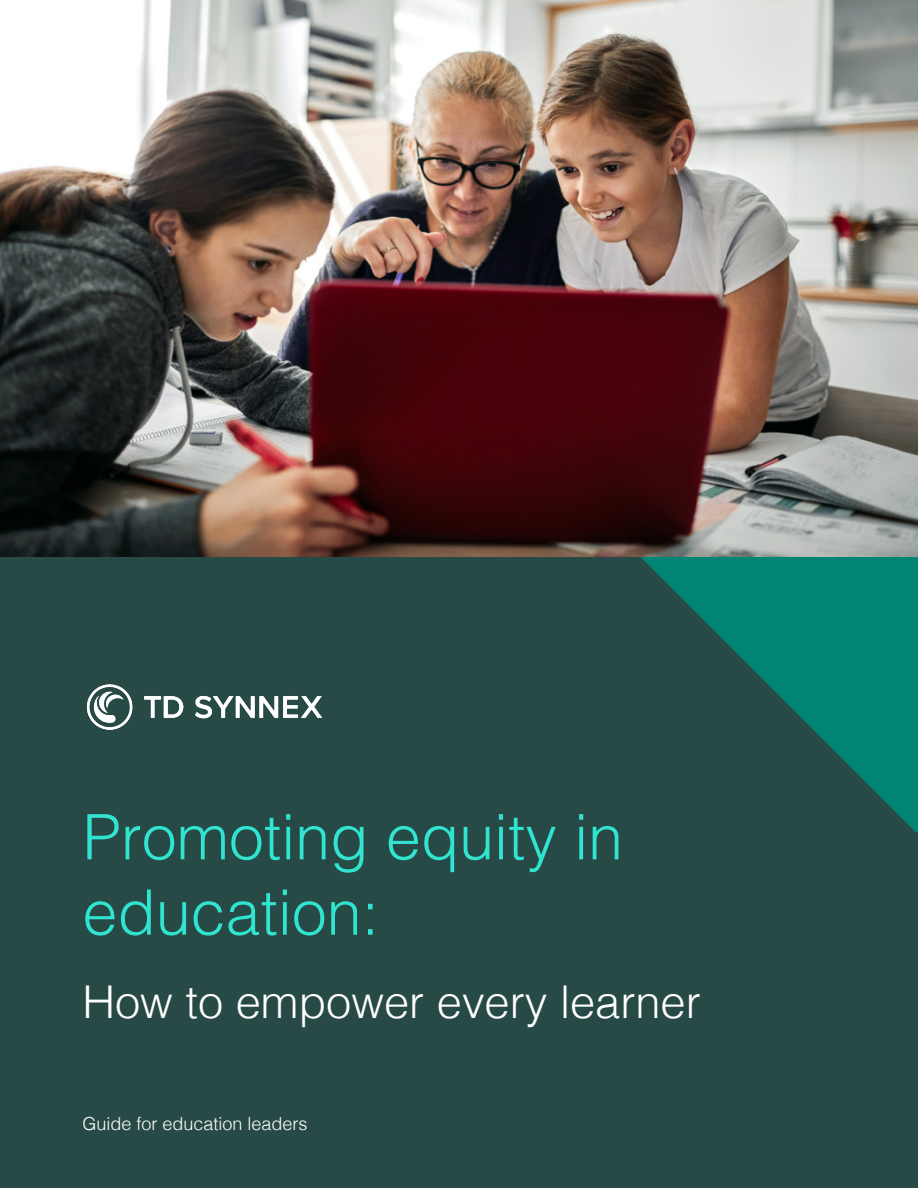
<style>
.page{position:relative;width:918px;height:1188px;background:#fff}
.page>*{position:absolute;margin:0;border:0;box-sizing:border-box;transform-origin:0 0}
.t1{font:300 62.7px/75.3px "Helvetica";color:#30e4d0}
.t2{font:300 45.3px "Helvetica";color:#fff}
.t3{font:300 18px "Helvetica";color:#fff}
</style>
<div class="page">
<div style="left:0;top:552px;width:918px;height:636px;background:#274a46"></div>
<svg style="left:637px;top:556px;width:281px;height:277px"></svg>
<img style="left:86px;top:684px;width:237px;height:46px">
<img style="left:0;top:0;width:918px;height:556px">
<p class="t1" style="left:83px;top:795px;width:542px">Promoting equity in education:</p>
<p class="t2" style="left:83px;top:964px;width:620px">How to empower every learner</p>
<p class="t3" style="left:83px;top:1108px;width:227px">Guide for education leaders</p>
</div>
